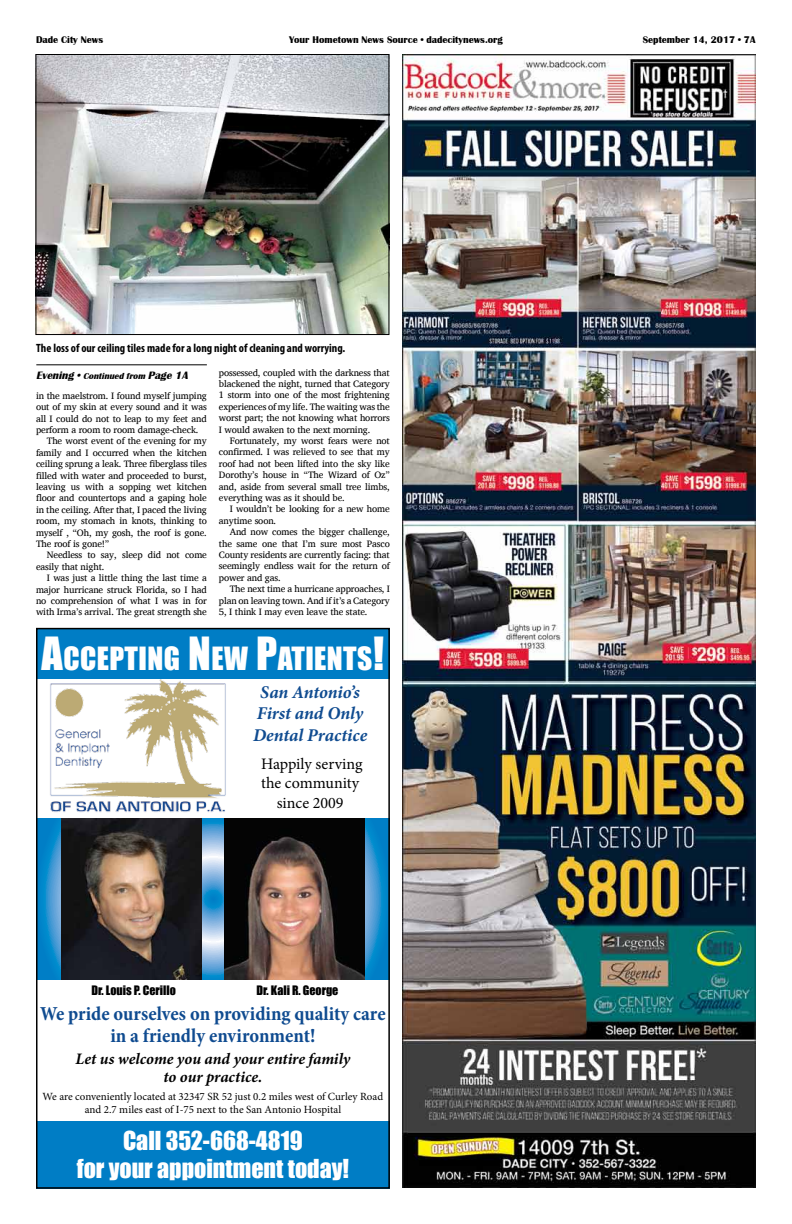
<style>
.page{position:relative;width:792px;height:1224px;background:#fff}
.page>*{position:absolute;margin:0;border:0;box-sizing:border-box;transform-origin:0 0}
.t1{font:29.4px "Impact";letter-spacing:.015em;color:#fff}
.t2{font:24px/28px "Impact";color:#fff;text-align:center}
.t3{font:700 condensed 20px/22px "Minion Pro";color:#0f4b90;text-align:center}
.t4{font:italic 700 18px/21.6px "Minion Pro";letter-spacing:-.005em;color:#0f4b90;text-align:center}
.t5{font:italic 700 16px/18px "Minion Pro";letter-spacing:-.005em;color:#000;text-align:center}
.t6{font:16px/19.2px "Minion Pro";color:#000;text-align:center}
.t7{font:700 condensed 12px "Myriad Pro";color:#000}
.t8{font:12px "Impact";color:#000}
.t9{font:11px/13.2px "Minion Pro";color:#000;text-align:center}
.t10{font:italic 700 11px "Britannic";color:#000}
.t11{font:700 10px "Britannic";color:#000}
.t12{font:9.5px/11.4px "Charis SIL";letter-spacing:-.015em;color:#000;text-align:justify}
.s1{font-size:9px}
.s2{font-size:42px}
</style>
<div class="page">
<img style="left:402px;top:54px;width:354px;height:1134px">
<div style="left:36px;top:1121px;width:354px;height:68px;background:#007dc5"></div>
<div style="left:36px;top:628px;width:354px;height:50px;background:#007dc5"></div>
<svg style="left:39px;top:818px;width:348px;height:161px;background:#3f9ad1"></svg>
<img style="left:224px;top:818px;width:140px;height:161px">
<img style="left:61px;top:818px;width:141px;height:161px">
<div style="left:36px;top:628px;width:354px;height:561px;border:2px solid #000"></div>
<img style="left:48px;top:678px;width:179px;height:134px">
<hr style="left:36px;top:364px;width:171px;height:1px;background:#000">
<img style="left:37px;top:56px;width:350px;height:277px">
<div style="left:35px;top:54px;width:354px;height:281px;border:1px solid #000"></div>
<p class="t11" style="left:36px;top:34px;width:69px">Dade City News</p>
<p class="t11" style="left:289px;top:34px;width:215px">Your Hometown News Source • dadecitynews.org</p>
<p class="t11" style="left:643px;top:34px;width:114px">September 14, 2017 • 7A</p>
<p class="t7" style="left:36px;top:341px;width:311px">The loss of our ceiling tiles made for a long night of cleaning and worrying.</p>
<p class="t10" style="left:36px;top:369px;width:156px">Evening • <span class="s1">Continued from</span> Page 1A</p>
<p class="t12" style="left:36px;top:390px;width:172px">in the maelstrom. I found myself jumping</p>
<p class="t12" style="left:36px;top:401px;width:172px">out of my skin at every sound and it was</p>
<p class="t12" style="left:36px;top:413px;width:172px">all I could do not to leap to my feet and</p>
<p class="t12" style="left:36px;top:424px;width:164px">perform a room to room damage-check.</p>
<p class="t12" style="left:47px;top:435px;width:162px">The worst event of the evening for my</p>
<p class="t12" style="left:36px;top:447px;width:172px">family and I occurred when the kitchen</p>
<p class="t12" style="left:36px;top:458px;width:172px">ceiling sprung a leak. Three fiberglass tiles</p>
<p class="t12" style="left:36px;top:470px;width:172px">filled with water and proceeded to burst,</p>
<p class="t12" style="left:36px;top:481px;width:172px">leaving us with a sopping wet kitchen</p>
<p class="t12" style="left:36px;top:492px;width:172px">floor and countertops and a gaping hole</p>
<p class="t12" style="left:36px;top:504px;width:172px">in the ceiling. After that, I paced the living</p>
<p class="t12" style="left:36px;top:515px;width:172px">room, my stomach in knots, thinking to</p>
<p class="t12" style="left:36px;top:527px;width:172px">myself , “Oh, my gosh, the roof is gone.</p>
<p class="t12" style="left:36px;top:538px;width:75px">The roof is gone!”</p>
<p class="t12" style="left:47px;top:549px;width:162px">Needless to say, sleep did not come</p>
<p class="t12" style="left:36px;top:561px;width:70px">easily that night.</p>
<p class="t12" style="left:47px;top:572px;width:162px">I was just a little thing the last time a</p>
<p class="t12" style="left:36px;top:584px;width:172px">major hurricane struck Florida, so I had</p>
<p class="t12" style="left:36px;top:595px;width:172px">no comprehension of what I was in for</p>
<p class="t12" style="left:36px;top:606px;width:172px">with Irma’s arrival. The great strength she</p>
<p class="t12" style="left:219px;top:367px;width:172px">possessed, coupled with the darkness that blackened the night, turned that Category 1 storm into one of the most frightening experiences of my life. The waiting was the worst part; the not knowing what horrors I would awaken to the next morning.</p>
<p class="t12" style="left:219px;top:435px;width:172px;text-indent:11px">Fortunately, my worst fears were not confirmed. I was relieved to see that my roof had not been lifted into the sky like Dorothy’s house in “The Wizard of Oz” and, aside from several small tree limbs, everything was as it should be.</p>
<p class="t12" style="left:219px;top:504px;width:172px;text-indent:11px">I wouldn’t be looking for a new home anytime soon.</p>
<p class="t12" style="left:219px;top:526px;width:172px;text-indent:11px">And now comes the bigger challenge, the same one that I’m sure most Pasco County residents are currently facing: that seemingly endless wait for the return of power and gas.</p>
<p class="t12" style="left:219px;top:583px;width:172px;text-indent:11px">The next time a hurricane approaches, I plan on leaving town. And if it’s a Category 5, I think I may even leave the state.</p>
<h1 class="t1" style="left:42px;top:635px;width:344px"><span class="s2">A</span>CCEPTING <span class="s2">N</span>EW <span class="s2">P</span>ATIENTS<span class="s2">!</span></h1>
<h3 class="t4" style="left:253px;top:681px;width:116px">San Antonio’s<br>First and Only<br>Dental Practice</h3>
<h3 class="t6" style="left:261px;top:755px;width:103px">Happily serving the community since 2009</h3>
<p class="t8" style="left:92px;top:981px;width:86px">Dr. Louis P. Cerillo</p>
<p class="t8" style="left:256px;top:981px;width:83px">Dr. Kali R. George</p>
<h3 class="t3" style="left:40px;top:1002px;width:347px">We pride ourselves on providing quality care in a friendly environment!</h3>
<h3 class="t5" style="left:76px;top:1050px;width:276px">Let us welcome you and your entire family to our practice.</h3>
<p class="t9" style="left:43px;top:1090px;width:342px">We are conveniently located at 32347 SR 52 just 0.2 miles west of Curley Road and 2.7 miles east of I-75 next to the San Antonio Hospital</p>
<h2 class="t2" style="left:77px;top:1126px;width:274px">Call 352-668-4819<br>for your appointment today!</h2>
</div>
